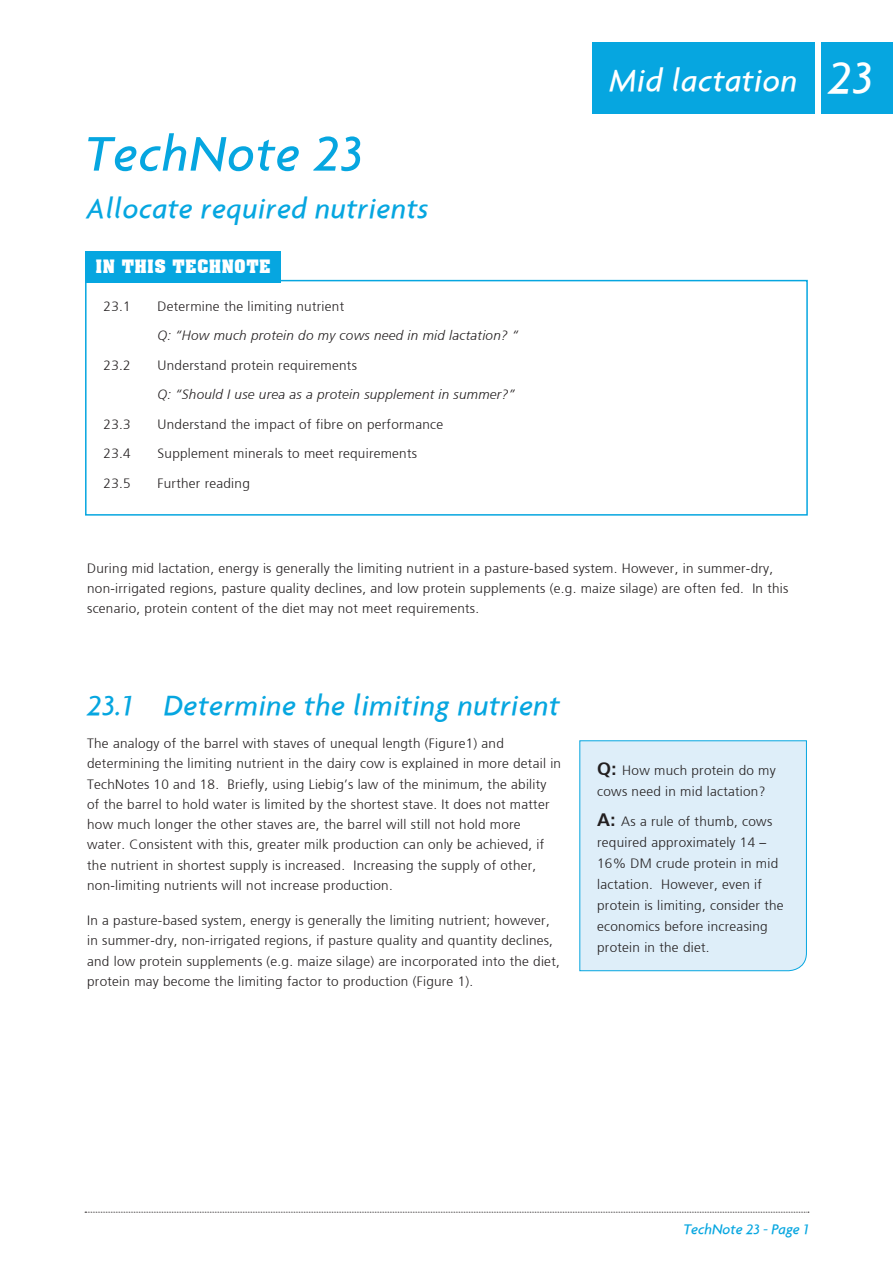
<style>
.page{position:relative;width:893px;height:1263px;background:#fff}
.page>*{position:absolute;margin:0;border:0;box-sizing:border-box;transform-origin:0 0}
.Heading{font:italic 500 52.5px "Agenda";letter-spacing:.02em;color:#06a6e0}
.t1{font:italic 500 48px "Agenda";color:#fff}
.t2{font:italic 500 33px "Agenda";letter-spacing:.02em;color:#fff}
.Sub_heading{font:italic 500 30px "Agenda";letter-spacing:.02em;color:#06a6e0}
.t3{font:700 18px "Aachen BT";letter-spacing:.02em;color:#fff}
.t4{font:italic 500 15px "Agenda";color:#06a6e0}
.Body_Copy{font:300 13.5px/20.2px "Frutiger";letter-spacing:.02em;color:#231f20}
.Contents{font:300 13.5px "Frutiger";letter-spacing:.02em;color:#231f20}
.Contents-2{font:italic 300 13.5px "Frutiger";letter-spacing:.02em;color:#231f20}
.s1{font-weight:700;font-size:18px}
</style>
<div class="page">
<svg style="left:85px;top:1212px;width:724px;height:1px"></svg>
<div style="left:821px;top:43px;width:72px;height:71px;background:#06a6e0"></div>
<div style="left:85px;top:280px;width:723px;height:236px;border:2px solid #06a6e0"></div>
<div style="left:85px;top:251px;width:196px;height:31px;background:#06a6e0"></div>
<div style="left:592px;top:43px;width:223px;height:71px;background:#06a6e0"></div>
<div style="left:579px;top:740px;width:228px;height:231px;background:#deeef9"></div>
<p class="Heading" style="left:85px;top:122px;width:279px">TechNote 23</p>
<p class="Sub_heading" style="left:87px;top:190px;width:344px">Allocate required nutrients</p>
<p class="t3" style="left:96px;top:255px;width:176px">IN THIS TECHNOTE</p>
<p class="Contents" style="left:104px;top:298px;width:29px">23.1</p>
<p class="Contents" style="left:158px;top:298px;width:188px">Determine the limiting nutrient</p>
<p class="Contents-2" style="left:158px;top:328px;width:362px">Q: “How much protein do my cows need in mid lactation? “</p>
<p class="Contents" style="left:104px;top:357px;width:29px">23.2</p>
<p class="Contents" style="left:158px;top:357px;width:201px">Understand protein requirements</p>
<p class="Contents-2" style="left:158px;top:387px;width:359px">Q: “Should I use urea as a protein supplement in summer?”</p>
<p class="Contents" style="left:104px;top:416px;width:29px">23.3</p>
<p class="Contents" style="left:158px;top:416px;width:287px">Understand the impact of fibre on performance</p>
<p class="Contents" style="left:104px;top:446px;width:29px">23.4</p>
<p class="Contents" style="left:158px;top:446px;width:261px">Supplement minerals to meet requirements</p>
<p class="Contents" style="left:104px;top:475px;width:29px">23.5</p>
<p class="Contents" style="left:158px;top:475px;width:94px">Further reading</p>
<p class="t2" style="left:609px;top:60px;width:190px">Mid lactation</p>
<p class="Body_Copy" style="left:87px;top:558px;width:703px">During mid lactation, energy is generally the limiting nutrient in a pasture-based system. However, in summer-dry, non-irrigated regions, pasture quality declines, and low protein supplements (e.g. maize silage) are often fed. In this scenario, protein content of the diet may not meet requirements.</p>
<p class="Sub_heading" style="left:87px;top:687px;width:474px">23.1 Determine the limiting nutrient</p>
<p class="Body_Copy" style="left:87px;top:733px;width:475px">The analogy of the barrel with staves of unequal length (Figure1) and determining the limiting nutrient in the dairy cow is explained in more detail in TechNotes 10 and 18. Briefly, using Liebig’s law of the minimum, the ability of the barrel to hold water is limited by the shortest stave. It does not matter how much longer the other staves are, the barrel will still not hold more water. Consistent with this, greater milk production can only be achieved, if the nutrient in shortest supply is increased. Increasing the supply of other, non-limiting nutrients will not increase production.</p>
<p class="Body_Copy" style="left:87px;top:910px;width:474px">In a pasture-based system, energy is generally the limiting nutrient; however, in summer-dry, non-irrigated regions, if pasture quality and quantity declines, and low protein supplements (e.g. maize silage) are incorporated into the diet, protein may become the limiting factor to production (Figure 1).</p>
<p class="Body_Copy" style="left:597px;top:760px;width:180px;line-height:21px"><span class="s1">Q:</span> How much protein do my cows need in mid lactation?</p>
<p class="Body_Copy" style="left:597px;top:810px;width:188px;line-height:21px"><span class="s1">A:</span> As a rule of thumb, cows required approximately 14 –<br>16% DM crude protein in mid lactation. However, even if protein is limiting, consider the economics before increasing protein in the diet.</p>
<h2 class="t1" style="left:828px;top:49px;width:46px">23</h2>
<p class="t4" style="left:683px;top:1220px;width:126px">TechNote 23 - Page 1</p>
</div>
